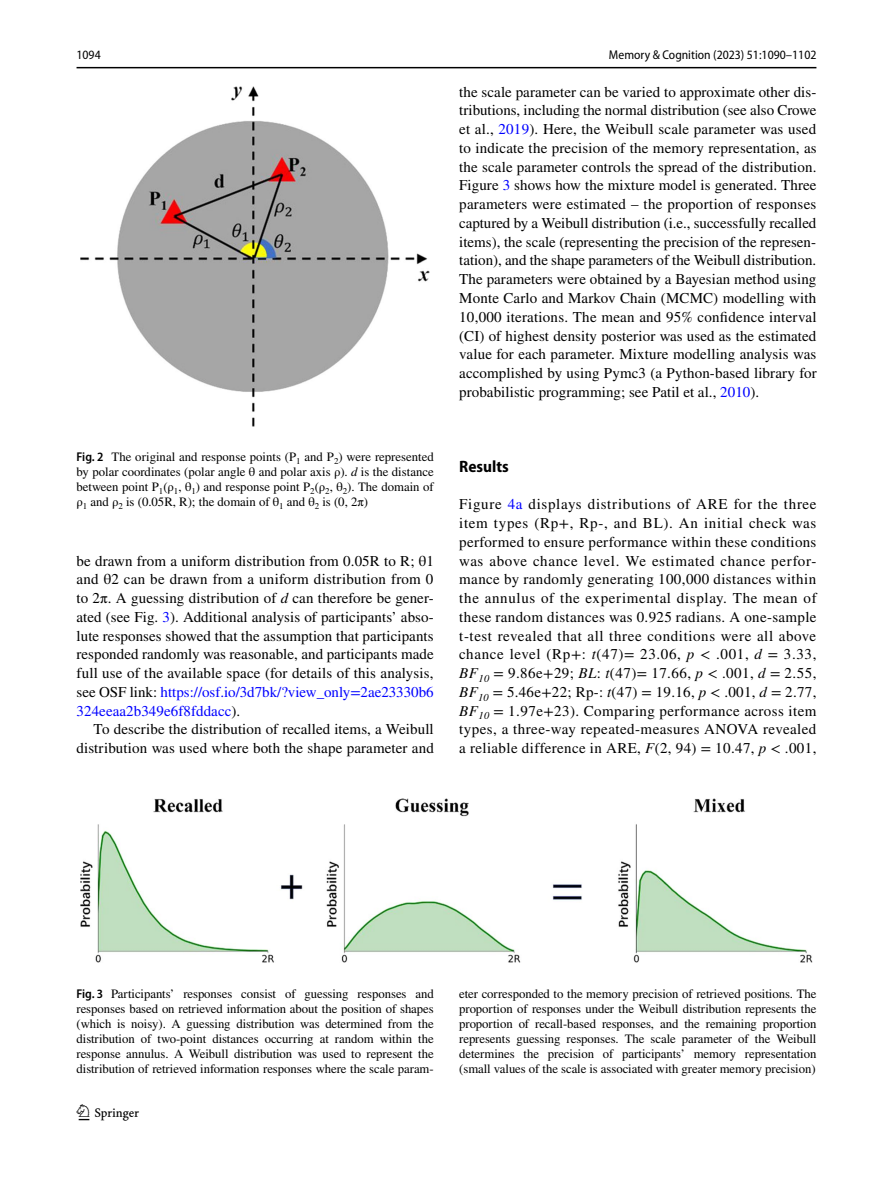
<style>
.page{position:relative;width:893px;height:1187px;background:#fff}
.page>*{position:absolute;margin:0;border:0;box-sizing:border-box;transform-origin:0 0}
.t1{font:22.5px "Springnew Regular 3";color:#000}
.t2{font:700 semi-condensed 16.5px "Myriad Pro";color:#000}
.t3{font:15px/18.8px "STIX";letter-spacing:.005em;color:#000;text-align:justify}
.t4{font:12.75px/15px "STIX";letter-spacing:-.005em;color:#000;text-align:justify}
.t5{font:semi-condensed 12.75px "Myriad Pro";color:#000}
.s1{font-family:"Myriad Pro";font-weight:600;font-stretch:semi-condensed}
.s2{font-style:italic}
.s3{color:#00f}
</style>
<div class="page">
<hr style="left:77px;top:67px;width:739px;height:1px;background:#000">
<img style="left:81px;top:87px;width:348px;height:339px">
<img style="left:81px;top:799px;width:731px;height:163px">
<p class="t5" style="left:77px;top:48px;width:26px">1094</p>
<p class="t5" style="left:609px;top:48px;width:209px">Memory &amp; Cognition (2023) 51:1090–1102</p>
<p class="t4" style="left:77px;top:450px;width:359px"><span class="s1">Fig. 2</span> The original and response points (P<sub>1</sub> and P<sub>2</sub>) were represented by polar coordinates (polar angle θ and polar axis ρ). <span class="s2">d</span> is the distance between point P<sub>1</sub>(ρ<sub>1</sub>, θ<sub>1</sub>) and response point P<sub>2</sub>(ρ<sub>2</sub>, θ<sub>2</sub>). The domain of ρ<sub>1</sub> and ρ<sub>2</sub> is (0.05R, R); the domain of θ<sub>1</sub> and θ<sub>2</sub> is (0, 2π)</p>
<p class="t3" style="left:77px;top:552px;width:359px">be drawn from a uniform distribution from 0.05R to R; θ1 and θ2 can be drawn from a uniform distribution from 0 to 2π. A guessing distribution of <span class="s2">d</span> can therefore be gener&shy;ated (see Fig. <span class="s3">3</span>). Additional analysis of participants’ abso&shy;lute responses showed that the assumption that participants responded randomly was reasonable, and participants made full use of the available space (for details of this analysis, see OSF link: <span class="s3">https://osf.io/3d7bk/?view_only=2ae23330b6<br>324eeaa2b349e6f8fddacc</span>).</p>
<p class="t3" style="left:77px;top:721px;width:359px;text-align:right">To describe the distribution of recalled items, a Weibull distribution was used where both the shape parameter and</p>
<p class="t3" style="left:459px;top:83px;width:359px">the scale parameter can be varied to approximate other dis&shy;tributions, including the normal distribution (see also Crowe et al., <span class="s3">2019</span>). Here, the Weibull scale parameter was used to indicate the precision of the memory representation, as the scale parameter controls the spread of the distribution.<br>Figure <span class="s3">3</span> shows how the mixture model is generated. Three parameters were estimated – the proportion of responses captured by a Weibull distribution (i.e., successfully recalled items), the scale (representing the precision of the represen&shy;tation), and the shape parameters of the Weibull distribution.<br>The parameters were obtained by a Bayesian method using Monte Carlo and Markov Chain (MCMC) modelling with 10,000 iterations. The mean and 95% confidence interval (CI) of highest density posterior was used as the estimated value for each parameter. Mixture modelling analysis was accomplished by using Pymc3 (a Python-based library for probabilistic programming; see Patil et al., <span class="s3">2010</span>).</p>
<p class="t2" style="left:459px;top:457px;width:51px">Results</p>
<p class="t3" style="left:459px;top:496px;width:359px">Figure <span class="s3">4a</span> displays distributions of ARE for the three item types (Rp+, Rp-, and BL). An initial check was performed to ensure performance within these conditions was above chance level. We estimated chance perfor&shy;mance by randomly generating 100,000 distances within the annulus of the experimental display. The mean of these random distances was 0.925 radians. A one-sample t-test revealed that all three conditions were all above chance level (Rp+: <span class="s2">t</span>(47)= 23.06, <span class="s2">p</span> &lt; .001, <span class="s2">d</span> = 3.33, <span class="s2">BF</span><sub>10</sub> = 9.86e+29; <span class="s2">BL</span>: <span class="s2">t</span>(47)= 17.66, <span class="s2">p</span> &lt; .001, <span class="s2">d</span> = 2.55, <span class="s2">BF</span><sub>10</sub> = 5.46e+22; Rp-: <span class="s2">t</span>(47) = 19.16, <span class="s2">p</span> &lt; .001, <span class="s2">d</span> = 2.77, <span class="s2">BF</span><sub>10</sub> = 1.97e+23). Comparing performance across item types, a three-way repeated-measures ANOVA revealed a reliable difference in ARE, <span class="s2">F</span>(2, 94) = 10.47, <span class="s2">p</span> &lt; .001,</p>
<p class="t4" style="left:77px;top:986px;width:359px"><span class="s1">Fig. 3</span> Participants’ responses consist of guessing responses and responses based on retrieved information about the position of shapes (which is noisy). A guessing distribution was determined from the distribution of two-point distances occurring at random within the response annulus. A Weibull distribution was used to represent the distribution of retrieved information responses where the scale param-</p>
<p class="t4" style="left:459px;top:986px;width:359px">eter corresponded to the memory precision of retrieved positions. The proportion of responses under the Weibull distribution represents the proportion of recall-based responses, and the remaining proportion represents guessing responses. The scale parameter of the Weibull determines the precision of participants’ memory representation (small values of the scale is associated with greater memory precision)</p>
<h1 class="t1" style="left:79px;top:1104px;width:62px">1 3</h1>
</div>
